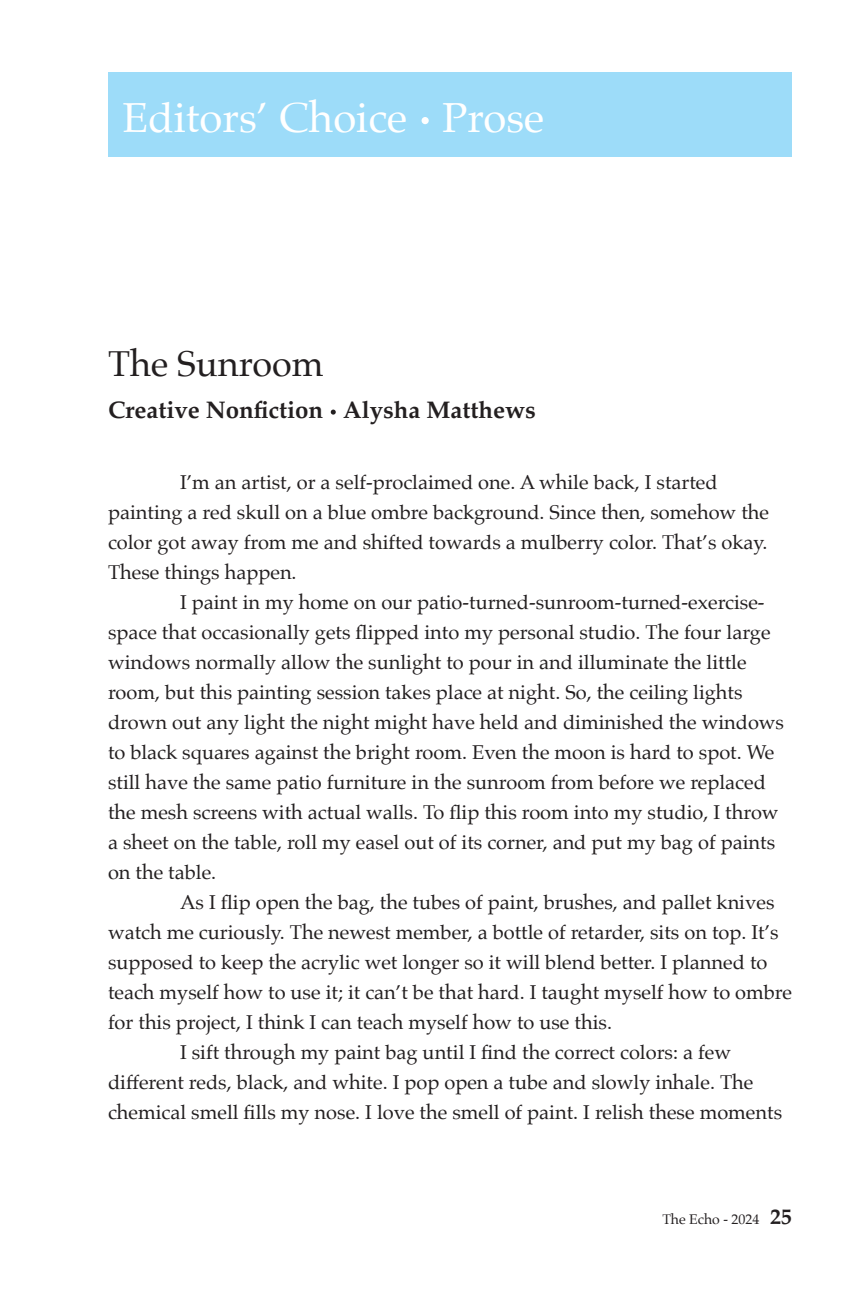
<style>
.page{position:relative;width:864px;height:1296px;background:#fff}
.page>*{position:absolute;margin:0;border:0;box-sizing:border-box;transform-origin:0 0}
.t1{font:42px "Palatino";color:#fff}
.t2{font:36px "Palatino";color:#231f20}
.t3{font:700 24px "Palatino";color:#231f20}
.t4{font:20px/30px "Palatino";color:#231f20}
.t5{font:14px "Palatino";color:#231f20}
.s1{color:#9ddcf9}
.s2{color:#fff}
.s3{font-weight:700;font-size:22px}
</style>
<div class="page">
<div style="left:108px;top:72px;width:684px;height:85px;background:#9ddcf9"></div>
<div style="left:422px;top:117px;width:7px;height:7px;background:#fff;border-radius:50%"></div>
<svg style="left:331px;top:410px;width:5px;height:5px"></svg>
<h1 class="t1" style="left:122px;top:97px;width:423px">Editors’ Choice <span class="s1">-</span> Prose</h1>
<h2 class="t2" style="left:108px;top:347px;width:217px">The Sunroom</h2>
<p class="t3" style="left:108px;top:398px;width:429px">Creative Nonfiction <span class="s2">-</span> Alysha Matthews</p>
<p class="t4" style="left:108px;top:468px;width:663px;text-indent:72px">I’m an artist, or a self-proclaimed one. A while back, I started painting a red skull on a blue ombre background. Since then, somehow the color got away from me and shifted towards a mulberry color. That’s okay.<br>These things happen.</p>
<p class="t4" style="left:108px;top:588px;width:678px;text-indent:72px">I paint in my home on our patio-turned-sunroom-turned-exercise&shy;space that occasionally gets flipped into my personal studio. The four large windows normally allow the sunlight to pour in and illuminate the little room, but this painting session takes place at night. So, the ceiling lights drown out any light the night might have held and diminished the windows to black squares against the bright room. Even the moon is hard to spot. We still have the same patio furniture in the sunroom from before we replaced the mesh screens with actual walls. To flip this room into my studio, I throw a sheet on the table, roll my easel out of its corner, and put my bag of paints on the table.</p>
<p class="t4" style="left:180px;top:888px;width:596px">As I flip open the bag, the tubes of paint, brushes, and pallet knives</p>
<p class="t4" style="left:108px;top:918px;width:672px">watch me curiously. The newest member, a bottle of retarder, sits on top. It’s</p>
<p class="t4" style="left:108px;top:948px;width:661px">supposed to keep the acrylic wet longer so it will blend better. I planned to</p>
<p class="t4" style="left:108px;top:978px;width:686px">teach myself how to use it; it can’t be that hard. I taught myself how to ombre</p>
<p class="t4" style="left:108px;top:1008px;width:506px">for this project, I think I can teach myself how to use this.</p>
<p class="t4" style="left:180px;top:1038px;width:553px">I sift through my paint bag until I find the correct colors: a few</p>
<p class="t4" style="left:108px;top:1068px;width:647px">different reds, black, and white. I pop open a tube and slowly inhale. The</p>
<p class="t4" style="left:108px;top:1098px;width:676px">chemical smell fills my nose. I love the smell of paint. I relish these moments</p>
<p class="t5" style="left:662px;top:1212px;width:131px">The Echo - 2024 <span class="s3">25</span></p>
</div>
